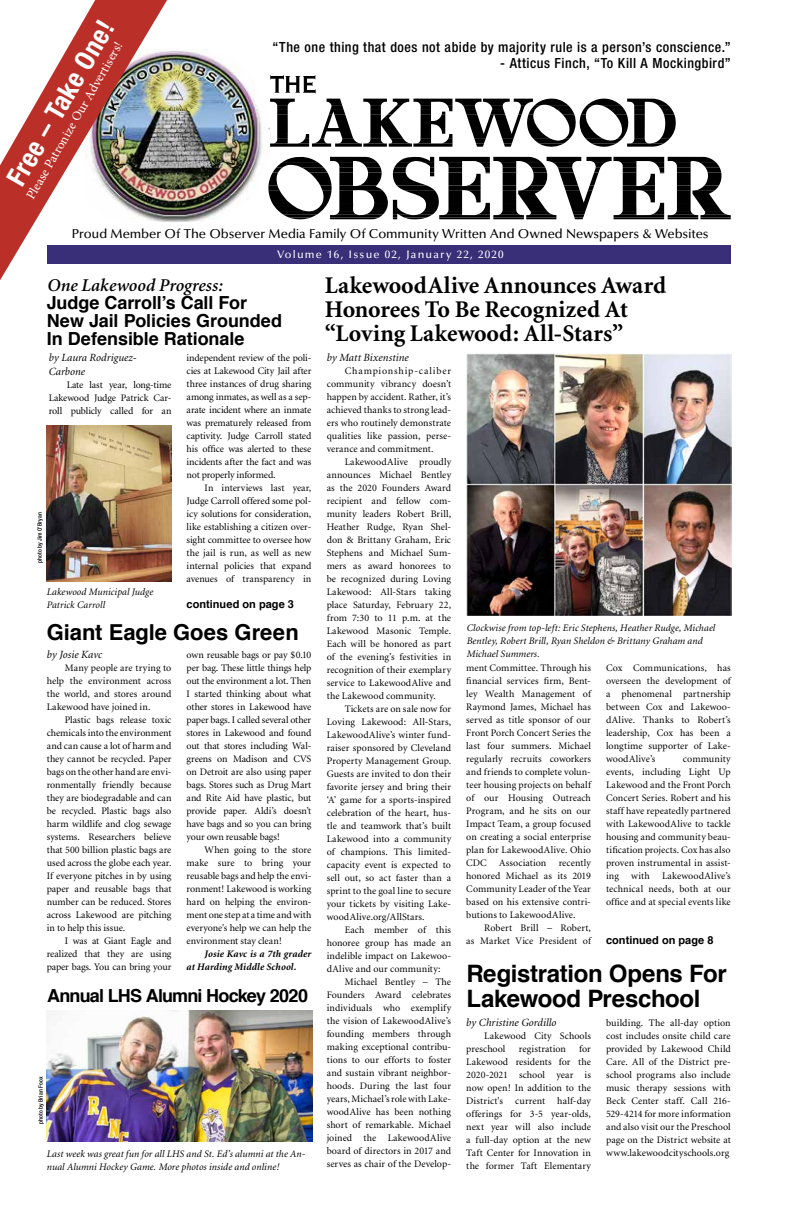
<style>
.page{position:relative;width:792px;height:1224px;background:#fff}
.page>*{position:absolute;margin:0;border:0;box-sizing:border-box;transform-origin:0 0}
.t1{font:700 condensed 27px "Helvetica Neue";color:#fff}
.t2{font:700 24px/24px "Minion";color:#000}
.t3{font:700 24px/25px "Helvetica";letter-spacing:-.015em;color:#000}
.t4{font:700 22px "Helvetica";color:#000}
.t5{font:700 18px/18px "Helvetica";letter-spacing:-.005em;color:#000}
.t6{font:700 18px "Helvetica";letter-spacing:-.045em;color:#000}
.t7{font:italic 600 18px "Minion";color:#000}
.t8{font:500 condensed 14px "Helvetica Neue";letter-spacing:.035em;color:#000}
.t9{font:500 13px "Optima";letter-spacing:-.01em;color:#000}
.t10{font:13px "Minion Pro";color:#fff}
.t11{font:italic 11px/14px "Minion";letter-spacing:.005em;color:#000}
.t12{font:700 11px "Helvetica";letter-spacing:.005em;color:#000}
.t13{font:500 11px "Optima";letter-spacing:.11em;color:#fff}
.t14{font:10px/13px "Minion";color:#000;text-align:justify}
.t15{font:italic 10px/13px "Minion";letter-spacing:.005em;color:#000}
.t16{font:italic 700 10px/13px "Minion";letter-spacing:.01em;color:#000}
.t17{font:500 condensed 6px "Helvetica Neue";letter-spacing:.025em;color:#000}
</style>
<div class="page">
<img style="left:167px;top:49px;width:103px;height:173px">
<svg style="left:268px;top:156px;width:463px;height:63px"></svg>
<svg style="left:270px;top:75px;width:406px;height:72px"></svg>
<div style="left:47px;top:245px;width:684px;height:19px;background:#392e78"></div>
<img style="left:0;top:0;width:167px;height:280px">
<img style="left:466px;top:353px;width:265px;height:263px">
<img style="left:47px;top:425px;width:125px;height:157px">
<img style="left:47px;top:1010px;width:266px;height:132px">
<h1 class="t1" style="left:0;top:175px;width:188px;rotate:-60deg">Free – Take One!</h1>
<h3 class="t10" style="left:22px;top:194px;width:181px;rotate:-60deg">Please Patronize Our Advertisers!</h3>
<h3 class="t8" style="left:273px;top:39px;width:460px">“The one thing that does not abide by majority rule is a person’s conscience.”</h3>
<h3 class="t8" style="left:500px;top:55px;width:232px">- Atticus Finch, “To Kill A Mockingbird”</h3>
<h3 class="t9" style="left:72px;top:226px;width:638px">Proud Member Of The Observer Media Family Of Community Written And Owned Newspapers &amp; Websites</h3>
<p class="t13" style="left:277px;top:248px;width:228px">Volume 16, Issue 02, January 22, 2020</p>
<h3 class="t7" style="left:47px;top:276px;width:177px">One Lakewood Progress:</h3>
<h3 class="t5" style="left:47px;top:293px;width:237px">Judge Carroll’s Call For<br>New Jail Policies Grounded<br>In Defensible Rationale</h3>
<p class="t14" style="left:187px;top:351px;width:126px">independent review of the poli&shy;cies at Lakewood City Jail after three instances of drug sharing among inmates, as well as a sep&shy;arate incident where an inmate was prematurely released from captivity. Judge Carroll stated his office was alerted to these incidents after the fact and was not properly informed.</p>
<p class="t14" style="left:187px;top:481px;width:126px;text-indent:18px">In interviews last year, Judge Carroll offered some pol&shy;icy solutions for consideration, like establishing a citizen over&shy;sight committee to oversee how the jail is run, as well as new internal policies that expand avenues of transparency in</p>
<p class="t11" style="left:49px;top:351px;width:90px">by Laura Rodriguez-<br>Carbone</p>
<p class="t14" style="left:49px;top:379px;width:124px;text-indent:18px">Late last year, long-time Lakewood Judge Patrick Car&shy;roll publicly called for an</p>
<p class="t17" style="left:36px;top:563px;width:53px;rotate:-90deg">photo by Jim O’Bryan</p>
<p class="t15" style="left:47px;top:586px;width:108px">Lakewood Municipal Judge<br>Patrick Carroll</p>
<p class="t12" style="left:187px;top:595px;width:109px">continued on page 3</p>
<h3 class="t4" style="left:47px;top:614px;width:253px">Giant Eagle Goes Green</h3>
<p class="t14" style="left:187px;top:648px;width:126px">own reusable bags or pay $0.10 per bag. These little things help out the environment a lot. Then I started thinking about what other stores in Lakewood have paper bags. I called several other stores in Lakewood and found out that stores including Wal&shy;greens on Madison and CVS on Detroit are also using paper bags. Stores such as Drug Mart and Rite Aid have plastic, but provide paper. Aldi’s doesn’t have bags and so you can bring your own reusable bags!</p>
<p class="t14" style="left:187px;top:843px;width:126px;text-indent:18px">When going to the store make sure to bring your reusable bags and help the envi&shy;ronment! Lakewood is working hard on helping the environ&shy;ment one step at a time and with everyone's help we can help the environment stay clean!</p>
<p class="t16" style="left:187px;top:947px;width:126px;text-indent:18px">Josie Kavc is a 7th grader at Harding Middle School.</p>
<p class="t11" style="left:47px;top:648px;width:57px">by Josie Kavc</p>
<p class="t14" style="left:47px;top:662px;width:126px;text-indent:18px">Many people are trying to help the environment across the world, and stores around Lakewood have joined in.</p>
<p class="t14" style="left:47px;top:714px;width:126px;text-indent:18px">Plastic bags release toxic chemicals into the environment and can cause a lot of harm and they cannot be recycled. Paper bags on the other hand are envi&shy;ronmentally friendly because they are biodegradable and can be recycled. Plastic bags also harm wildlife and clog sewage systems. Researchers believe that 500 billion plastic bags are used across the globe each year.<br>If everyone pitches in by using paper and reusable bags that number can be reduced. Stores across Lakewood are pitching in to help this issue.</p>
<p class="t14" style="left:47px;top:935px;width:126px;text-indent:18px">I was at Giant Eagle and realized that they are using paper bags. You can bring your</p>
<h3 class="t6" style="left:47px;top:981px;width:262px">Annual LHS Alumni Hockey 2020</h3>
<p class="t17" style="left:37px;top:1124px;width:49px;rotate:-90deg">photo by Brian Foox</p>
<p class="t15" style="left:47px;top:1147px;width:260px">Last week was great fun for all LHS and St. Ed’s alumni at the An&shy;nual Alumni Hockey Game. More photos inside and online!</p>
<h2 class="t2" style="left:325px;top:274px;width:343px">LakewoodAlive Announces Award<br>Honorees To Be Recognized At “Loving Lakewood: All-Stars”</h2>
<p class="t11" style="left:327px;top:351px;width:84px">by Matt Bixenstine</p>
<p class="t14" style="left:327px;top:365px;width:126px;text-indent:18px">Championship-caliber community vibrancy doesn’t happen by accident. Rather, it’s achieved thanks to strong lead&shy;ers who routinely demonstrate qualities like passion, perse&shy;verance and commitment.</p>
<p class="t14" style="left:327px;top:456px;width:126px;text-indent:18px">LakewoodAlive proudly announces Michael Bentley as the 2020 Founders Award recipient and fellow com&shy;munity leaders Robert Brill, Heather Rudge, Ryan Shel&shy;don &amp; Brittany Graham, Eric Stephens and Michael Sum&shy;mers as award honorees to be recognized during Loving Lakewood: All-Stars taking place Saturday, February 22, from 7:30 to 11 p.m. at the Lakewood Masonic Temple.<br>Each will be honored as part of the evening’s festivities in recognition of their exemplary service to LakewoodAlive and the Lakewood community.</p>
<p class="t14" style="left:327px;top:703px;width:126px;text-indent:18px">Tickets are on sale now for Loving Lakewood: All-Stars, LakewoodAlive’s winter fund&shy;raiser sponsored by Cleveland Property Management Group.<br>Guests are invited to don their favorite jersey and bring their ‘A’ game for a sports-inspired celebration of the heart, hus&shy;tle and teamwork that’s built Lakewood into a community of champions. This limited&shy;capacity event is expected to sell out, so act faster than a sprint to the goal line to secure your tickets by visiting Lake&shy;woodAlive.org/AllStars.</p>
<p class="t14" style="left:327px;top:924px;width:126px;text-indent:18px">Each member of this honoree group has made an indelible impact on Lakewoo&shy;dAlive and our community:</p>
<p class="t14" style="left:327px;top:976px;width:126px;text-indent:18px">Michael Bentley – The Founders Award celebrates individuals who exemplify the vision of LakewoodAlive’s founding members through making exceptional contribu&shy;tions to our efforts to foster and sustain vibrant neighbor&shy;hoods. During the last four years, Michael’s role with Lake&shy;woodAlive has been nothing short of remarkable. Michael joined the LakewoodAlive board of directors in 2017 and serves as chair of the Develop-</p>
<p class="t15" style="left:467px;top:621px;width:250px">Clockwise from top-left: Eric Stephens, Heather Rudge, Michael<br>Bentley, Robert Brill, Ryan Sheldon &amp; Brittany Graham and<br>Michael Summers.</p>
<p class="t14" style="left:466px;top:662px;width:126px">ment Committee. Through his financial services firm, Bent&shy;ley Wealth Management of Raymond James, Michael has served as title sponsor of our Front Porch Concert Series the last four summers. Michael regularly recruits coworkers and friends to complete volun&shy;teer housing projects on behalf of our Housing Outreach Program, and he sits on our Impact Team, a group focused on creating a social enterprise plan for LakewoodAlive. Ohio CDC Association recently honored Michael as its 2019<br>Community Leader of the Year based on his extensive contri&shy;butions to LakewoodAlive.</p>
<p class="t14" style="left:466px;top:922px;width:126px;text-align:right">Robert Brill – Robert,<br>as Market Vice President of</p>
<p class="t14" style="left:606px;top:662px;width:126px">Cox Communications, has overseen the development of a phenomenal partnership between Cox and Lakewoo&shy;dAlive. Thanks to Robert’s leadership, Cox has been a longtime supporter of Lake&shy;woodAlive’s</p>
<p class="t14" style="left:606px;top:753px;width:126px;text-indent:77px">community events, including Light Up Lakewood and the Front Porch Concert Series. Robert and his staff have repeatedly partnered with LakewoodAlive to tackle housing and community beau&shy;tification projects. Cox has also proven instrumental in assist&shy;ing with LakewoodAlive’s technical needs, both at our office and at special events like</p>
<p class="t12" style="left:606px;top:932px;width:109px">continued on page 8</p>
<h2 class="t3" style="left:466px;top:962px;width:262px">Registration Opens For<br>Lakewood Preschool</h2>
<p class="t14" style="left:606px;top:1016px;width:126px">building. The all-day option cost includes onsite child care provided by Lakewood Child Care. All of the District pre&shy;school programs also include music therapy sessions with Beck Center staff. Call 216- 529-4214 for more information and also visit our the Preschool page on the District website at www.lakewoodcityschools.org</p>
<p class="t11" style="left:466px;top:1016px;width:92px">by Christine Gordillo</p>
<p class="t14" style="left:466px;top:1030px;width:126px;text-indent:18px">Lakewood City Schools preschool</p>
<p class="t14" style="left:466px;top:1043px;width:126px;text-indent:113px">for Lakewood residents for the 2020-2021 school year is now open! In addition to the District's current half-day offerings for 3-5 year-olds, next year will also include a full-day option at the new Taft Center for Innovation in the former Taft Elementary</p>
<p class="t14" style="left:519px;top:1043px;width:49px">registration</p>
</div>
